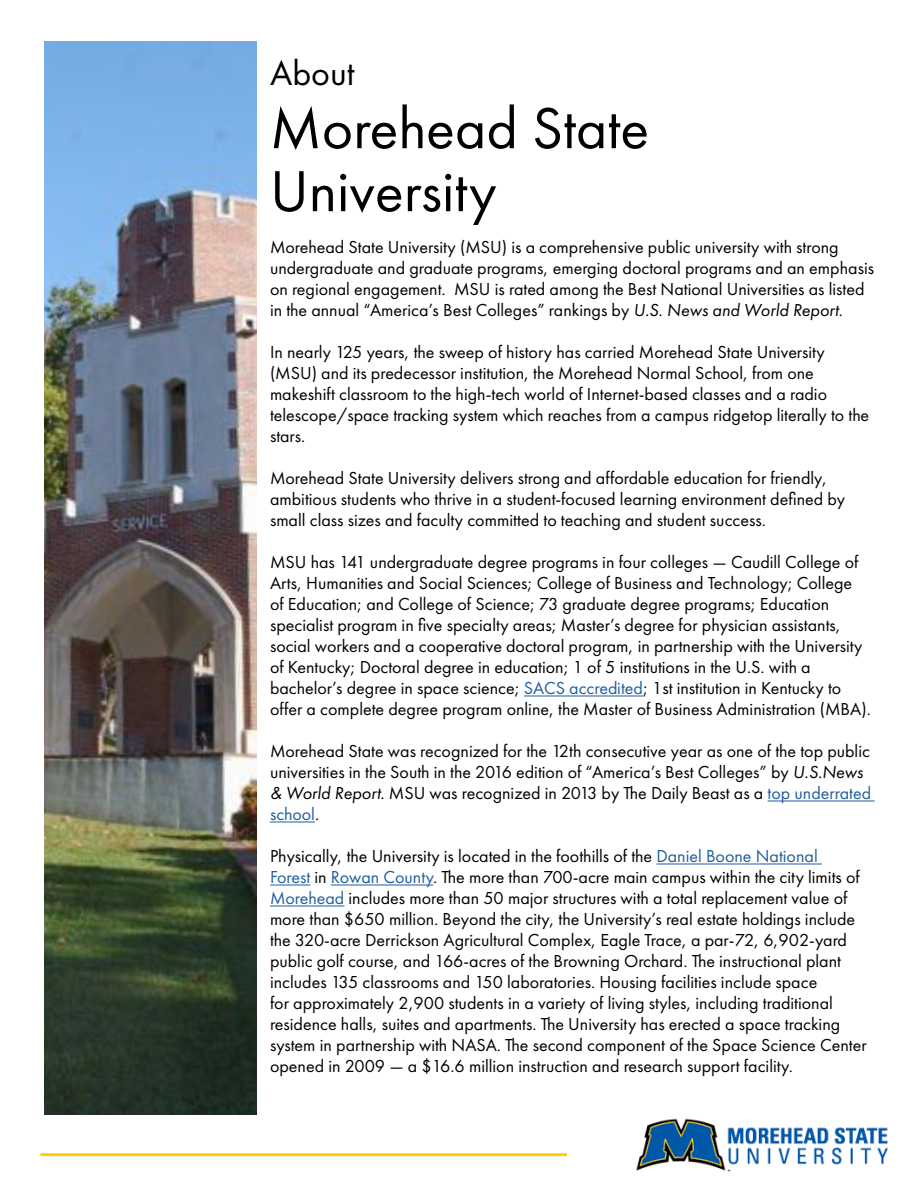
<style>
.page{position:relative;width:918px;height:1188px;background:#fff}
.page>*{position:absolute;margin:0;border:0;box-sizing:border-box;transform-origin:0 0}
.t1{font:60px/63px "Futura PT";color:#000}
.t2{font:36px "Futura PT";color:#000}
.t3{font:18px/21px "Futura PT";color:#000}
.s1{font-style:italic}
.s2{color:#215e9e}
</style>
<div class="page">
<hr style="left:40px;top:1153px;width:527px;height:3px;background:#ffcf00">
<img style="left:636px;top:1118px;width:253px;height:54px">
<hr style="left:524px;top:696px;width:119px;height:1px;background:#215e9e">
<hr style="left:768px;top:801px;width:107px;height:1px;background:#215e9e">
<hr style="left:270px;top:822px;width:45px;height:1px;background:#215e9e">
<hr style="left:656px;top:864px;width:166px;height:1px;background:#215e9e">
<hr style="left:270px;top:885px;width:40px;height:1px;background:#215e9e">
<hr style="left:331px;top:885px;width:102px;height:1px;background:#215e9e">
<hr style="left:270px;top:906px;width:74px;height:1px;background:#215e9e">
<img style="left:45px;top:42px;width:211px;height:1072px">
<h2 class="t2" style="left:270px;top:52px;width:86px">About</h2>
<h1 class="t1" style="left:270px;top:96px;width:381px">Morehead State<br>University</h1>
<p class="t3" style="left:270px;top:237px;width:606px">Morehead State University (MSU) is a comprehensive public university with strong undergraduate and graduate programs, emerging doctoral programs and an emphasis on regional engagement. MSU is rated among the Best National Universities as listed in the annual “America’s Best Colleges” rankings by <span class="s1">U.S. News and World Report</span>.</p>
<p class="t3" style="left:270px;top:342px;width:601px">In nearly 125 years, the sweep of history has carried Morehead State University (MSU) and its predecessor institution, the Morehead Normal School, from one makeshift classroom to the high-tech world of Internet-based classes and a radio telescope/space tracking system which reaches from a campus ridgetop literally to the stars.</p>
<p class="t3" style="left:270px;top:468px;width:577px">Morehead State University delivers strong and affordable education for friendly, ambitious students who thrive in a student-focused learning environment defined by small class sizes and faculty committed to teaching and student success.</p>
<p class="t3" style="left:270px;top:552px;width:602px">MSU has 141 undergraduate degree programs in four colleges — Caudill College of Arts, Humanities and Social Sciences; College of Business and Technology; College<br>of Education; and College of Science; 73 graduate degree programs; Education specialist program in five specialty areas; Master’s degree for physician assistants, social workers and a cooperative doctoral program, in partnership with the University of Kentucky; Doctoral degree in education; 1 of 5 institutions in the U.S. with a bachelor’s degree in space science; <span class="s2">SACS accredited</span>; 1st institution in Kentucky to offer a complete degree program online, the Master of Business Administration (MBA).</p>
<p class="t3" style="left:270px;top:741px;width:603px">Morehead State was recognized for the 12th consecutive year as one of the top public universities in the South in the 2016 edition of “America’s Best Colleges” by <span class="s1">U.S.News &amp; World Report.</span> MSU was recognized in 2013 by The Daily Beast as a <span class="s2">top underrated school</span>.</p>
<p class="t3" style="left:270px;top:846px;width:598px">Physically, the University is located in the foothills of the <span class="s2">Daniel Boone National<br>Forest</span> in <span class="s2">Rowan County</span>. The more than 700-acre main campus within the city limits of <span class="s2">Morehead</span> includes more than 50 major structures with a total replacement value of more than $650 million. Beyond the city, the University’s real estate holdings include the 320-acre Derrickson Agricultural Complex, Eagle Trace, a par-72, 6,902-yard public golf course, and 166-acres of the Browning Orchard. The instructional plant includes 135 classrooms and 150 laboratories. Housing facilities include space<br>for approximately 2,900 students in a variety of living styles, including traditional residence halls, suites and apartments. The University has erected a space tracking system in partnership with NASA. The second component of the Space Science Center opened in 2009 — a $16.6 million instruction and research support facility.</p>
</div>
